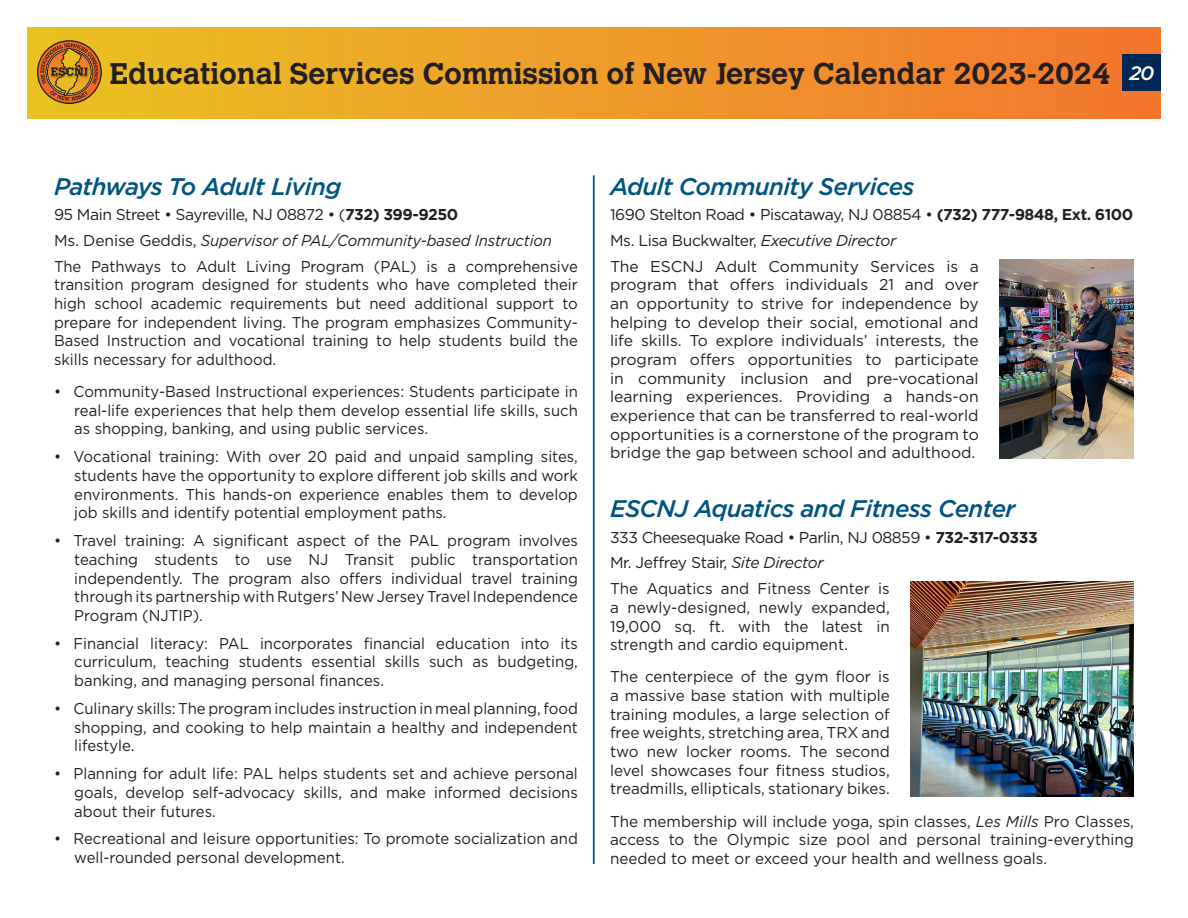
<style>
.page{position:relative;width:1188px;height:918px;background:#fff}
.page>*{position:absolute;margin:0;border:0;box-sizing:border-box;transform-origin:0 0}
.t1{font:700 29.7px "Calvert MT Std";color:#231f20}
.school{font:italic 500 24px "Gotham";letter-spacing:-.025em;color:#005480}
.drop_cap_10_45{font:15.6px/18.6px "Gotham";color:#231f20;text-align:justify;scale:.95 1}
.drop_cap_10_45-2{font:15.6px/18.8px "Gotham";color:#231f20;text-align:justify}
.school_address{font:15.6px "Gotham";letter-spacing:-.03em;color:#231f20}
.school_address-2{font:italic 15.6px "Gotham";letter-spacing:-.01em;color:#231f20;scale:.95 1}
.s1{font-family:"Gotham";font-weight:500;font-style:italic;font-size:19.5px;color:#fff}
.s2{font-weight:700}
.s3{font-style:normal}
.s4{font-style:italic}
</style>
<div class="page">
<div style="left:27px;top:27px;width:1134px;height:92px;background:linear-gradient(to right,#e9c222,#f3762f)"></div>
<svg style="left:38px;top:41px;width:63px;height:62px"></svg>
<div style="left:37px;top:40px;width:65px;height:64px;border:1px solid #231f20;border-radius:50%"></div>
<svg style="left:40px;top:43px;width:58px;height:58px;background:#b27324"></svg>
<div style="left:1123px;top:54px;width:38px;height:36px;background:#002855"></div>
<hr style="left:593px;top:176px;width:2px;height:688px;background:#005480">
<img style="left:910px;top:582px;width:224px;height:214px">
<img style="left:999px;top:259px;width:135px;height:199px">
<h1 class="t1" style="left:110px;top:54px;width:1046px">Educational Services Commission of New Jersey Calendar 2023-2024 <span class="s1">20</span></h1>
<p class="school" style="left:54px;top:171px;width:289px">Pathways To Adult Living</p>
<p class="school_address" style="left:54px;top:205px;width:406px">95 Main Street • Sayreville, NJ 08872 • (<span class="s2">732) 399-9250</span></p>
<p class="school_address-2" style="left:54px;top:230px;width:526px"><span class="s3">Ms. Denise Geddis,</span> Supervisor of PAL/Community-based Instruction</p>
<p class="drop_cap_10_45" style="left:54px;top:256px;width:553px">The Pathways to Adult Living Program (PAL) is a comprehensive transition program designed for students who have completed their high school academic requirements but need additional support to prepare for independent living. The program emphasizes Community-Based Instruction and vocational training to help students build the skills necessary for adulthood.</p>
<p class="drop_cap_10_45" style="left:74px;top:382px;width:532px;text-indent:-20px">• Community-Based Instructional experiences: Students participate in real-life experiences that help them develop essential life skills, such as shopping, banking, and using public services.</p>
<p class="drop_cap_10_45" style="left:74px;top:447px;width:532px;text-indent:-20px">• Vocational training: With over 20 paid and unpaid sampling sites, students have the opportunity to explore different job skills and work environments. This hands-on experience enables them to develop job skills and identify potential employment paths.</p>
<p class="drop_cap_10_45" style="left:74px;top:531px;width:532px;text-indent:-20px">• Travel training: A significant aspect of the PAL program involves teaching students to use NJ Transit public transportation independently. The program also offers individual travel training through its partnership with Rutgers’ New Jersey Travel Independence Program (NJTIP).</p>
<p class="drop_cap_10_45" style="left:74px;top:634px;width:532px;text-indent:-20px">• Financial literacy: PAL incorporates financial education into its curriculum, teaching students essential skills such as budgeting, banking, and managing personal finances.</p>
<p class="drop_cap_10_45" style="left:74px;top:699px;width:532px;text-indent:-20px">• Culinary skills: The program includes instruction in meal planning, food shopping, and cooking to help maintain a healthy and independent lifestyle.</p>
<p class="drop_cap_10_45" style="left:74px;top:764px;width:532px;text-indent:-20px">• Planning for adult life: PAL helps students set and achieve personal goals, develop self-advocacy skills, and make informed decisions about their futures.</p>
<p class="drop_cap_10_45" style="left:74px;top:829px;width:532px;text-indent:-20px">• Recreational and leisure opportunities: To promote socialization and well-rounded personal development.</p>
<p class="school" style="left:610px;top:171px;width:306px">Adult Community Services</p>
<p class="school_address" style="left:610px;top:205px;width:525px">1690 Stelton Road • Piscataway, NJ 08854 • <span class="s2">(732) 777-9848, Ext. 6100</span></p>
<p class="school_address" style="left:610px;top:230px;width:288px">Ms. Lisa Buckwalter, <span class="s4">Executive Director</span></p>
<p class="drop_cap_10_45-2" style="left:610px;top:256px;width:370px">The ESCNJ Adult Community Services is a program that offers individuals 21 and over an opportunity to strive for independence by helping to develop their social, emotional and life skills. To explore individuals’ interests, the program offers opportunities to participate in community inclusion and pre-vocational learning experiences. Providing a hands-on experience that can be transferred to real-world opportunities is a cornerstone of the program to bridge the gap between school and adulthood.</p>
<p class="school" style="left:610px;top:493px;width:407px">ESCNJ Aquatics and Fitness Center</p>
<p class="school_address" style="left:610px;top:527px;width:429px">333 Cheesequake Road • Parlin, NJ 08859 • <span class="s2">732-317-0333</span></p>
<p class="school_address" style="left:610px;top:553px;width:215px">Mr. Jeffrey Stair, <span class="s4">Site Director</span></p>
<p class="drop_cap_10_45-2" style="left:610px;top:579px;width:281px">The Aquatics and Fitness Center is a newly-designed, newly expanded, 19,000 sq. ft. with the latest in strength and cardio equipment.</p>
<p class="drop_cap_10_45-2" style="left:610px;top:667px;width:281px">The centerpiece of the gym floor is a massive base station with multiple training modules, a large selection of free weights, stretching area, TRX and two new locker rooms. The second level showcases four fitness studios, treadmills, ellipticals, stationary bikes.</p>
<p class="drop_cap_10_45-2" style="left:610px;top:811px;width:525px">The membership will include yoga, spin classes, <span class="s4">Les Mills</span> Pro Classes, access to the Olympic size pool and personal training-everything needed to meet or exceed your health and wellness goals.</p>
</div>
